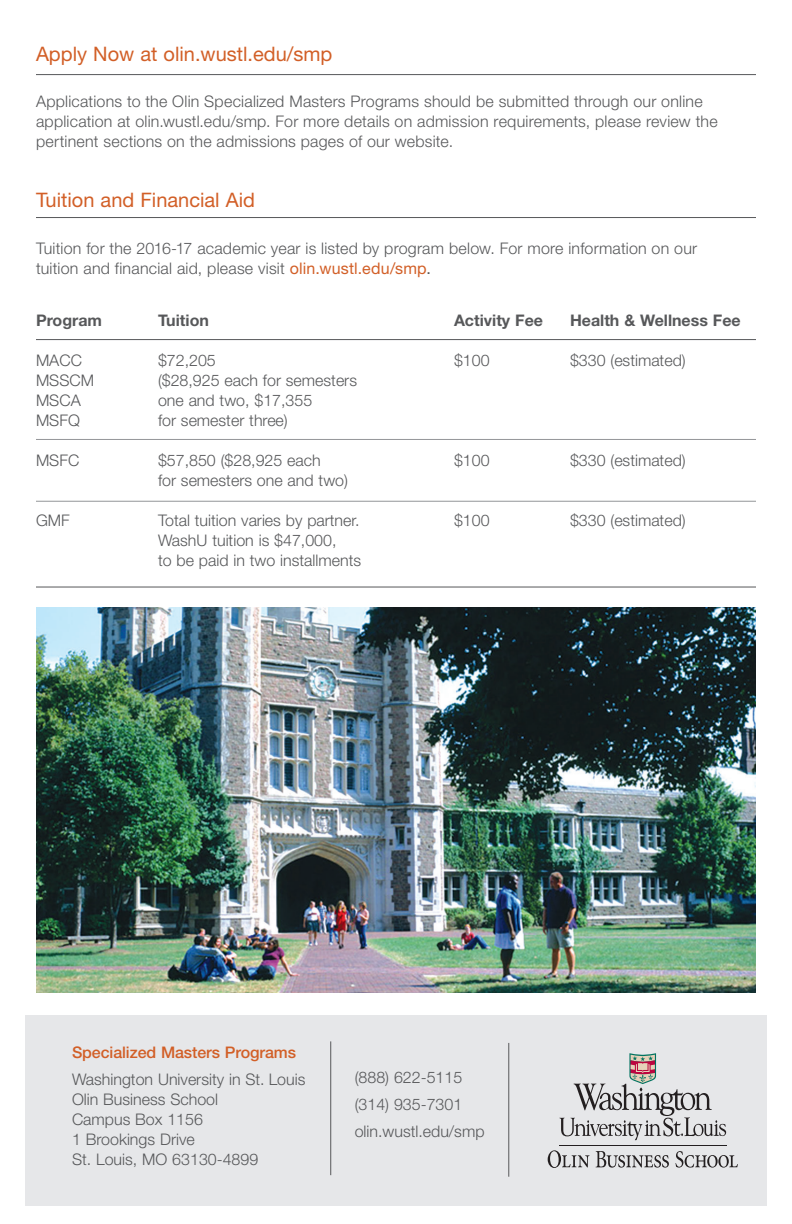
<style>
.page{position:relative;width:792px;height:1224px;background:#fff}
.page>*{position:absolute;margin:0;border:0;box-sizing:border-box;transform-origin:0 0}
.t1{font:20px "Helvetica Neue";color:#d25f27}
.t2{font:300 16px/20px "Helvetica Neue";color:#57585a}
.t3{font:700 16px "Helvetica Neue";color:#57585a}
.t4{font:500 16px "Helvetica Neue";letter-spacing:-.005em;color:#d25f27}
.s1{font-weight:400;color:#d25f27}
.s2{font-weight:400}
</style>
<div class="page">
<hr style="left:36px;top:74px;width:720px;height:1px;background:#57585a">
<hr style="left:36px;top:217px;width:720px;height:1px;background:#57585a">
<hr style="left:36px;top:587px;width:720px;height:1px;background:#57585a">
<hr style="left:36px;top:339px;width:720px;height:1px;background:#57585a">
<hr style="left:36px;top:439px;width:720px;height:1px;background:#939598">
<hr style="left:36px;top:501px;width:720px;height:1px;background:#939598">
<div style="left:25px;top:1015px;width:742px;height:191px;background:#e6e7e9"></div>
<hr style="left:330px;top:1041px;width:1px;height:134px;background:#57585a">
<hr style="left:508px;top:1043px;width:1px;height:134px;background:#57585a">
<hr style="left:559px;top:1145px;width:167px;height:1px;background:#231f20">
<svg style="left:559px;top:1053px;width:167px;height:87px"></svg>
<svg style="left:548px;top:1150px;width:41px;height:18px"></svg>
<svg style="left:596px;top:1151px;width:73px;height:17px"></svg>
<svg style="left:675px;top:1151px;width:63px;height:17px"></svg>
<img style="left:36px;top:607px;width:720px;height:385px">
<p class="t1" style="left:36px;top:42px;width:298px">Apply Now at olin.wustl.edu/smp</p>
<p class="t2" style="left:36px;top:91px;width:683px">Applications to the Olin Specialized Masters Programs should be submitted through our online application at olin.wustl.edu/smp. For more details on admission requirements, please review the pertinent sections on the admissions pages of our website.</p>
<p class="t1" style="left:36px;top:188px;width:221px">Tuition and Financial Aid</p>
<p class="t2" style="left:36px;top:238px;width:663px">Tuition for the 2016-17 academic year is listed by program below. For more information on our tuition and financial aid, please visit <span class="s1">olin.wustl.edu/smp</span><span class="s2">.</span></p>
<p class="t3" style="left:36px;top:310px;width:68px">Program</p>
<p class="t3" style="left:158px;top:310px;width:52px">Tuition</p>
<p class="t3" style="left:454px;top:310px;width:91px">Activity Fee</p>
<p class="t3" style="left:570px;top:310px;width:172px">Health &amp; Wellness Fee</p>
<p class="t2" style="left:36px;top:350px;width:47px">MACC</p>
<p class="t2" style="left:158px;top:350px;width:59px">$72,205</p>
<p class="t2" style="left:454px;top:350px;width:37px">$100</p>
<p class="t2" style="left:570px;top:350px;width:117px">$330 (estimated)</p>
<p class="t2" style="left:36px;top:370px;width:60px">MSSCM</p>
<p class="t2" style="left:158px;top:370px;width:201px">($28,925 each for semesters</p>
<p class="t2" style="left:36px;top:390px;width:46px">MSCA</p>
<p class="t2" style="left:158px;top:390px;width:156px">one and two, $17,355</p>
<p class="t2" style="left:36px;top:410px;width:45px">MSFQ</p>
<p class="t2" style="left:158px;top:410px;width:131px">for semester three)</p>
<p class="t2" style="left:36px;top:450px;width:45px">MSFC</p>
<p class="t2" style="left:158px;top:450px;width:164px">$57,850 ($28,925 each</p>
<p class="t2" style="left:454px;top:450px;width:37px">$100</p>
<p class="t2" style="left:570px;top:450px;width:117px">$330 (estimated)</p>
<p class="t2" style="left:158px;top:470px;width:191px">for semesters one and two)</p>
<p class="t2" style="left:36px;top:510px;width:35px">GMF</p>
<p class="t2" style="left:158px;top:510px;width:203px">Total tuition varies by partner.</p>
<p class="t2" style="left:454px;top:510px;width:37px">$100</p>
<p class="t2" style="left:570px;top:510px;width:117px">$330 (estimated)</p>
<p class="t2" style="left:158px;top:530px;width:205px">WashU tuition is $47,000,<br>to be paid in two installments</p>
<p class="t4" style="left:72px;top:1043px;width:226px">Specialized Masters Programs</p>
<p class="t2" style="left:72px;top:1069px;width:235px">Washington University in St. Louis<br>Olin Business School<br>Campus Box 1156<br>1 Brookings Drive<br>St. Louis, MO 63130-4899</p>
<p class="t2" style="left:355px;top:1064px;width:131px;line-height:27px">(888) 622-5115 (314) 935-7301 olin.wustl.edu/smp</p>
</div>
